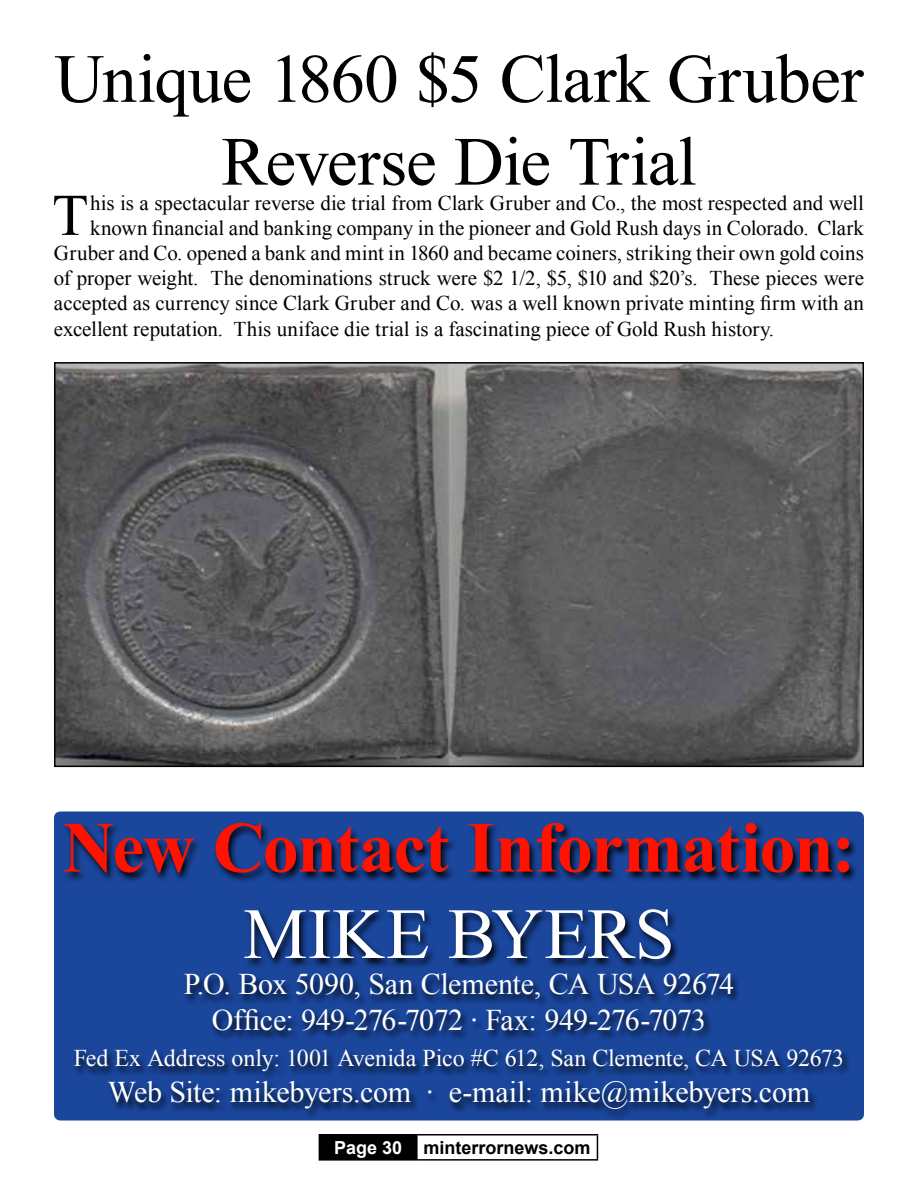
<style>
.page{position:relative;width:918px;height:1188px;background:#fff}
.page>*{position:absolute;margin:0;border:0;box-sizing:border-box;transform-origin:0 0}
.t1{font:700 72px "Times New Roman";letter-spacing:-.02em;color:#ff1200}
.t2{font:72px "Times New Roman";letter-spacing:.005em;color:#fff}
.t3{font:69px/82.8px "Times New Roman";letter-spacing:-.015em;color:#000;text-align:center}
.t4{font:59.1px "Times New Roman";color:#000}
.t5{font:30px/36px "Times New Roman";letter-spacing:-.01em;color:#fff;text-align:center}
.t6{font:24px "Times New Roman";letter-spacing:-.01em;color:#fff}
.t7{font:21px "Times New Roman";color:#000}
.t8{font:700 18px "Arial";color:#000}
.s1{color:#fff}
</style>
<div class="page">
<div style="left:319px;top:1135px;width:98px;height:25px;background:#000"></div>
<hr style="left:319px;top:1134px;width:98px;height:2px;background:#000">
<hr style="left:417px;top:1134px;width:181px;height:2px;background:#000">
<hr style="left:416px;top:1136px;width:2px;height:23px;background:#000">
<svg style="left:597px;top:1136px;width:1px;height:23px"></svg>
<hr style="left:319px;top:1159px;width:98px;height:2px;background:#000">
<hr style="left:417px;top:1159px;width:181px;height:2px;background:#000">
<img style="left:57px;top:365px;width:804px;height:399px">
<div style="left:54px;top:362px;width:810px;height:405px;border:2px solid #000"></div>
<div style="left:54px;top:812px;width:810px;height:308px;background:#1a469c"></div>
<div style="left:62px;top:822px;width:796px;height:299px;background:#000;opacity:.9"></div>
<h2 class="t3" style="left:55px;top:36px;width:810px">Unique 1860 $5 Clark Gruber<br>Reverse Die Trial</h2>
<h3 class="t4" style="left:52px;top:175px;width:38px">T</h3>
<p class="t7" style="left:90px;top:189px;width:775px">his is a spectacular reverse die trial from Clark Gruber and Co., the most respected and well</p>
<p class="t7" style="left:90px;top:214px;width:775px">known financial and banking company in the pioneer and Gold Rush days in Colorado. Clark</p>
<p class="t7" style="left:54px;top:239px;width:812px">Gruber and Co. opened a bank and mint in 1860 and became coiners, striking their own gold coins</p>
<p class="t7" style="left:54px;top:264px;width:812px">of proper weight. The denominations struck were $2 1/2, $5, $10 and $20’s. These pieces were</p>
<p class="t7" style="left:54px;top:289px;width:811px">accepted as currency since Clark Gruber and Co. was a well known private minting firm with an</p>
<p class="t7" style="left:54px;top:315px;width:722px">excellent reputation. This uniface die trial is a fascinating piece of Gold Rush history.</p>
<h1 class="t1" style="left:63px;top:798px;width:794px">New Contact Information:</h1>
<h1 class="t2" style="left:243px;top:885px;width:433px">MIKE BYERS</h1>
<h3 class="t5" style="left:184px;top:965px;width:552px">P.O. Box 5090, San Clemente, CA USA 92674<br>Office: 949-276-7072 · Fax: 949-276-7073</h3>
<p class="t6" style="left:74px;top:1042px;width:772px">Fed Ex Address only: 1001 Avenida Pico #C 612, San Clemente, CA USA 92673</p>
<h3 class="t5" style="left:108px;top:1073px;width:704px">Web Site: mikebyers.com · e-mail: mike@mikebyers.com</h3>
<p class="t8" style="left:334px;top:1136px;width:258px"><span class="s1">Page 30</span> minterrornews.com</p>
</div>
